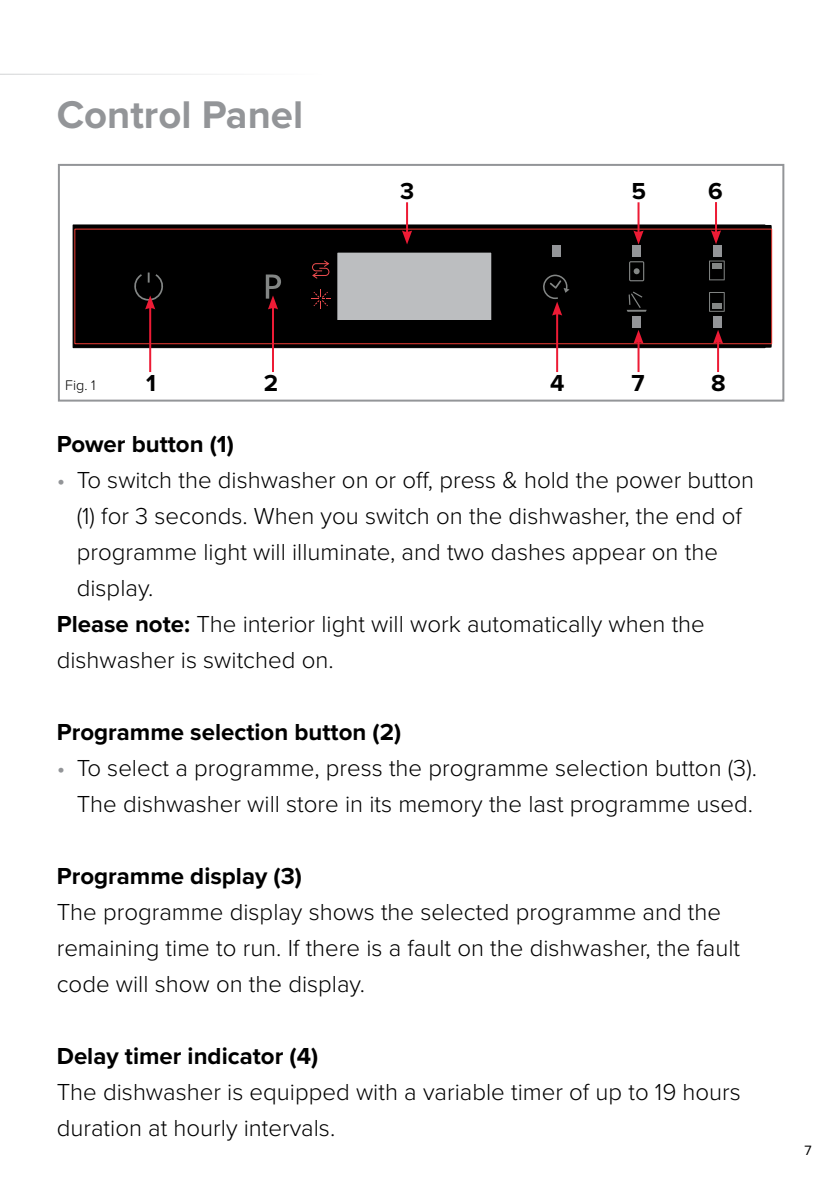
<style>
.page{position:relative;width:840px;height:1191px;background:#fff}
.page>*{position:absolute;margin:0;border:0;box-sizing:border-box;transform-origin:0 0}
.t1{font:700 40px "Proxima Nova";color:#939598}
.t2{font:300 24px/36px "Proxima Nova";color:#000}
.t3{font:700 24px "Proxima Nova";color:#000}
.t4{font:300 14.4px "Proxima Nova";color:#000}
.t5{font:14px "Proxima Nova";color:#000}
.s1{color:#939598}
.s2{font-weight:700}
</style>
<div class="page">
<hr style="left:0;top:74px;width:839px;height:1px;background:#bcbec0">
<svg style="left:73px;top:225px;width:692px;height:123px;background:#160605"></svg>
<div style="left:75px;top:229px;width:696px;height:115px;background:#000"></div>
<div style="left:75px;top:229px;width:696px;height:115px;border:1px solid #ef3e36"></div>
<div style="left:125px;top:264px;width:45px;height:44px;border:1px solid #000;border-radius:50%"></div>
<div style="left:250px;top:264px;width:44px;height:44px;border:1px solid #000;border-radius:50%"></div>
<div style="left:126px;top:264px;width:45px;height:44px;border:1px solid #000;border-radius:50%"></div>
<div style="left:251px;top:264px;width:44px;height:44px;border:1px solid #000;border-radius:50%"></div>
<div style="left:336px;top:252px;width:155px;height:68px;background:#bcbec0"></div>
<svg style="left:629px;top:261px;width:15px;height:20px"></svg>
<svg style="left:709px;top:260px;width:15px;height:20px"></svg>
<svg style="left:709px;top:292px;width:15px;height:20px"></svg>
<svg style="left:626px;top:292px;width:20px;height:20px"></svg>
<div style="left:632px;top:245px;width:8px;height:12px;background:#939598"></div>
<div style="left:712px;top:245px;width:9px;height:12px;background:#939598"></div>
<div style="left:632px;top:316px;width:8px;height:11px;background:#939598"></div>
<div style="left:712px;top:316px;width:9px;height:11px;background:#939598"></div>
<div style="left:551px;top:245px;width:9px;height:12px;background:#939598"></div>
<svg style="left:311px;top:289px;width:19px;height:20px"></svg>
<svg style="left:312px;top:260px;width:17px;height:19px"></svg>
<div style="left:58px;top:164px;width:725px;height:237px;border:2px solid #939598"></div>
<hr style="left:149px;top:306px;width:2px;height:66px;background:#ed1b35">
<svg style="left:133px;top:272px;width:31px;height:37px"></svg>
<hr style="left:272px;top:306px;width:2px;height:66px;background:#ed1b35">
<svg style="left:266px;top:274px;width:15px;height:35px"></svg>
<hr style="left:556px;top:312px;width:2px;height:60px;background:#ed1b35">
<svg style="left:543px;top:275px;width:26px;height:41px"></svg>
<hr style="left:637px;top:341px;width:2px;height:31px;background:#ed1b35">
<svg style="left:633px;top:330px;width:10px;height:14px"></svg>
<hr style="left:716px;top:341px;width:2px;height:31px;background:#ed1b35">
<svg style="left:712px;top:330px;width:10px;height:14px"></svg>
<hr style="left:637px;top:202px;width:2px;height:31px;background:#ed1b35">
<svg style="left:633px;top:230px;width:10px;height:14px"></svg>
<hr style="left:714px;top:202px;width:2px;height:31px;background:#ed1b35">
<svg style="left:710px;top:230px;width:10px;height:14px"></svg>
<hr style="left:406px;top:202px;width:2px;height:31px;background:#ed1b35">
<svg style="left:402px;top:230px;width:10px;height:14px"></svg>
<h1 class="t1" style="left:57px;top:91px;width:248px">Control Panel</h1>
<p class="t3" style="left:400px;top:177px;width:16px">3</p>
<p class="t3" style="left:631px;top:177px;width:16px">5</p>
<p class="t3" style="left:707px;top:177px;width:16px">6</p>
<p class="t4" style="left:65px;top:376px;width:32px">Fig. 1</p>
<p class="t3" style="left:146px;top:369px;width:11px">1</p>
<p class="t3" style="left:264px;top:369px;width:16px">2</p>
<p class="t3" style="left:550px;top:369px;width:16px">4</p>
<p class="t3" style="left:631px;top:369px;width:15px">7</p>
<p class="t3" style="left:710px;top:369px;width:16px">8</p>
<p class="t3" style="left:57px;top:430px;width:178px">Power button (1)</p>
<p class="t2" style="left:57px;top:462px;width:698px"><span class="s1">•</span> To switch the dishwasher on or off, press &amp; hold the power button</p>
<p class="t2" style="left:77px;top:498px;width:666px">(1) for 3 seconds. When you switch on the dishwasher, the end of</p>
<p class="t2" style="left:77px;top:534px;width:642px">programme light will illuminate, and two dashes appear on the</p>
<p class="t2" style="left:77px;top:570px;width:78px">display.</p>
<p class="t2" style="left:57px;top:606px;width:649px"><span class="s2">Please note:</span> The interior light will work automatically when the</p>
<p class="t2" style="left:57px;top:642px;width:278px">dishwasher is switched on.</p>
<p class="t3" style="left:57px;top:718px;width:346px">Programme selection button (2)</p>
<p class="t2" style="left:57px;top:750px;width:701px;text-align:right"><span class="s1">•</span> To select a programme, press the programme selection button (3).<br>The dishwasher will store in its memory the last programme used.</p>
<p class="t3" style="left:57px;top:862px;width:246px">Programme display (3)</p>
<p class="t2" style="left:57px;top:894px;width:684px">The programme display shows the selected programme and the remaining time to run. If there is a fault on the dishwasher, the fault code will show on the display.</p>
<p class="t3" style="left:57px;top:1042px;width:263px">Delay timer indicator (4)</p>
<p class="t2" style="left:57px;top:1074px;width:685px">The dishwasher is equipped with a variable timer of up to 19 hours duration at hourly intervals.</p>
<p class="t5" style="left:803px;top:1141px;width:9px">7</p>
</div>
